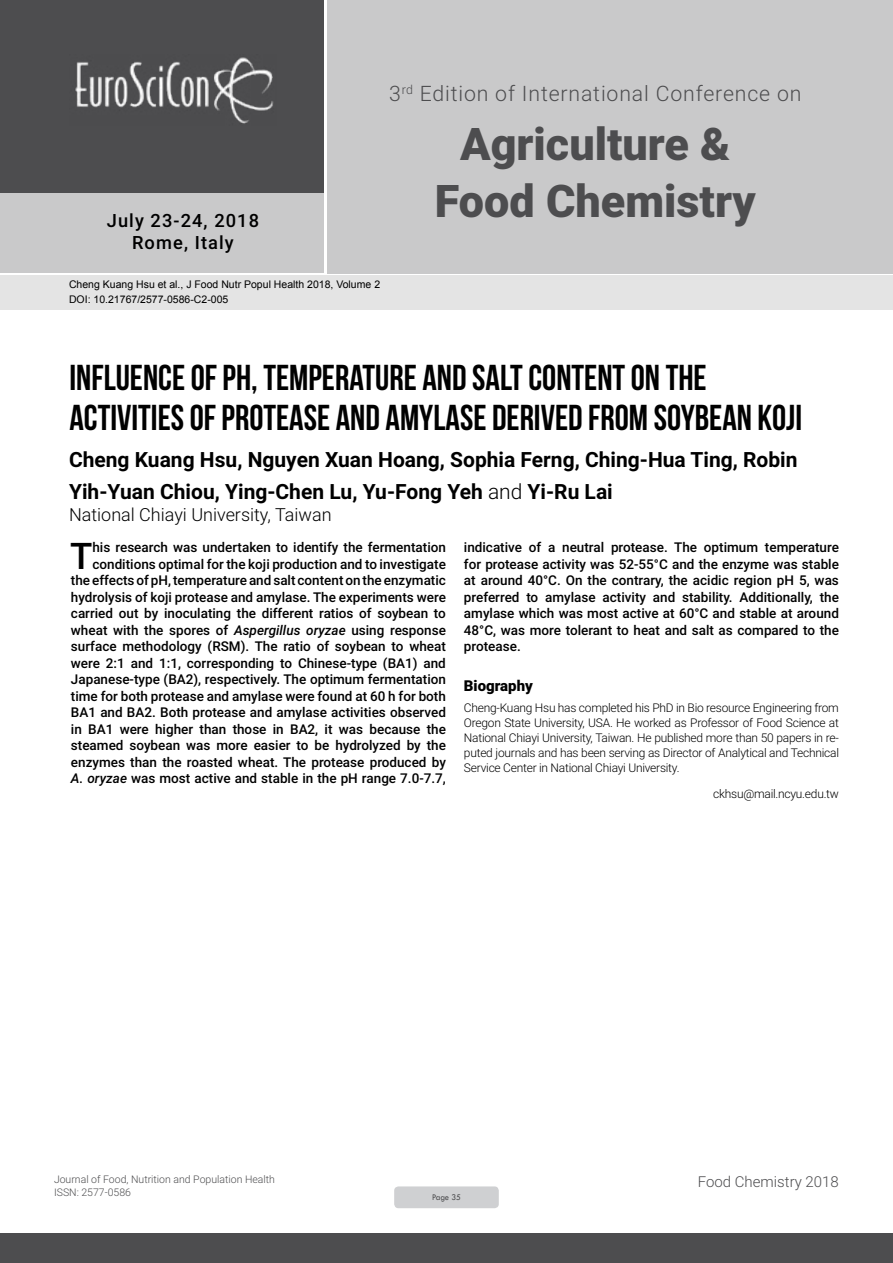
<style>
.page{position:relative;width:893px;height:1263px;background:#fff}
.page>*{position:absolute;margin:0;border:0;box-sizing:border-box;transform-origin:0 0}
.t1{font:900 45px/57px "Roboto";color:#4d4d4f;text-align:center}
.t2{font:500 36.75px "Roboto";color:#000}
.t3{font:36px/39.6px "Bebas Neue";color:#000}
.t4{font:300 21.3px "Roboto";letter-spacing:.04em;color:#4d4d4f}
.t5{font:700 21px/32.4px "Roboto";color:#000}
.t6{font:500 18.3px/21.9px "Roboto";letter-spacing:.06em;color:#000;text-align:center}
.t7{font:300 18px "Roboto";color:#000}
.t8{font:300 15px "Roboto";color:#4d4d4f}
.t9{font:900 15px "Roboto";color:#000}
.t10{font:500 13.5px/16.5px "Roboto";color:#000;text-align:right}
.t11{font:300 12px/15px "Roboto";letter-spacing:-.02em;color:#000;text-align:justify}
.t12{font:10.5px/14.4px "Arial";color:#000}
.t13{font:300 10.5px "Roboto";color:#4d4d4f}
.t14{font:9px "Tw Cen";letter-spacing:-.02em;color:#4d4d4f;scale:.95 1}
.s1{font-weight:300}
.s2{font-style:italic}
</style>
<div class="page">
<div style="left:0;top:0;width:323px;height:193px;background:#4d4d4f"></div>
<div style="left:1px;top:193px;width:323px;height:80px;background:#c9c9ca"></div>
<div style="left:327px;top:0;width:566px;height:273px;background:#c9c9ca"></div>
<img style="left:75px;top:57px;width:199px;height:67px">
<div style="left:0;top:1233px;width:893px;height:30px;background:#4d4d4f"></div>
<div style="left:1px;top:275px;width:892px;height:35px;background:#e4e4e4"></div>
<div style="left:394px;top:1186px;width:105px;height:22px;background:#cfd0d2;border-radius:4px"></div>
<h3 class="t6" style="left:107px;top:209px;width:154px">July 23-24, 2018<br>Rome, Italy</h3>
<h3 class="t4" style="left:389px;top:78px;width:414px">3<sup>rd</sup> Edition of International Conference on</h3>
<h1 class="t1" style="left:435px;top:114px;width:323px">Agriculture &amp;<br>Food Chemistry</h1>
<p class="t12" style="left:69px;top:278px;width:313px">Cheng Kuang Hsu et al., J Food Nutr Popul Health 2018, Volume 2<br>DOI: 10.21767/2577-0586-C2-005</p>
<h3 class="t3" style="left:69px;top:358px;width:734px">INFLUENCE OF PH, TEMPERATURE AND SALT CONTENT ON THE<br>ACTIVITIES OF PROTEASE AND AMYLASE DERIVED FROM SOYBEAN KOJI</h3>
<h3 class="t5" style="left:69px;top:442px;width:730px">Cheng Kuang Hsu, Nguyen Xuan Hoang, Sophia Ferng, Ching-Hua Ting, Robin<br>Yih-Yuan Chiou, Ying-Chen Lu, Yu-Fong Yeh <span class="s1">and</span> Yi-Ru Lai</h3>
<h3 class="t7" style="left:69px;top:502px;width:264px">National Chiayi University, Taiwan</h3>
<p class="t10" style="left:71px;top:539px;width:377px">his research was undertaken to identify the fermentation conditions optimal for the koji production and to investigate the effects of pH, temperature and salt content on the enzymatic hydrolysis of koji protease and amylase. The experiments were carried out by inoculating the different ratios of soybean to wheat with the spores of <span class="s2">Aspergillus oryzae</span> using response surface methodology (RSM). The ratio of soybean to wheat were 2:1 and 1:1, corresponding to Chinese-type (BA1) and Japanese-type (BA2), respectively. The optimum fermentation time for both protease and amylase were found at 60 h for both BA1 and BA2. Both protease and amylase activities observed in BA1 were higher than those in BA2, it was because the steamed soybean was more easier to be hydrolyzed by the enzymes than the roasted wheat. The protease produced by <span class="s2">A. oryzae</span> was most active and stable in the pH range 7.0-7.7,</p>
<p class="t10" style="left:464px;top:539px;width:376px;text-align:justify">indicative of a neutral protease. The optimum temperature for protease activity was 52-55°C and the enzyme was stable at around 40°C. On the contrary, the acidic region pH 5, was preferred to amylase activity and stability. Additionally, the amylase which was most active at 60°C and stable at around 48°C, was more tolerant to heat and salt as compared to the protease.</p>
<h2 class="t2" style="left:70px;top:530px;width:24px">T</h2>
<p class="t9" style="left:464px;top:675px;width:70px">Biography</p>
<p class="t11" style="left:464px;top:700px;width:377px">Cheng-Kuang Hsu has completed his PhD in Bio resource Engineering from Oregon State University, USA. He worked as Professor of Food Science at National Chiayi University, Taiwan. He published more than 50 papers in re&shy;puted journals and has been serving as Director of Analytical and Technical Service Center in National Chiayi University.</p>
<p class="t11" style="left:713px;top:785px;width:127px">ckhsu@mail.ncyu.edu.tw</p>
<p class="t13" style="left:54px;top:1172px;width:223px">Journal of Food, Nutrition and Population Health</p>
<p class="t8" style="left:698px;top:1171px;width:143px">Food Chemistry 2018</p>
<p class="t13" style="left:54px;top:1185px;width:78px">ISSN: 2577-0586</p>
<p class="t14" style="left:432px;top:1192px;width:32px">Page 35</p>
</div>
